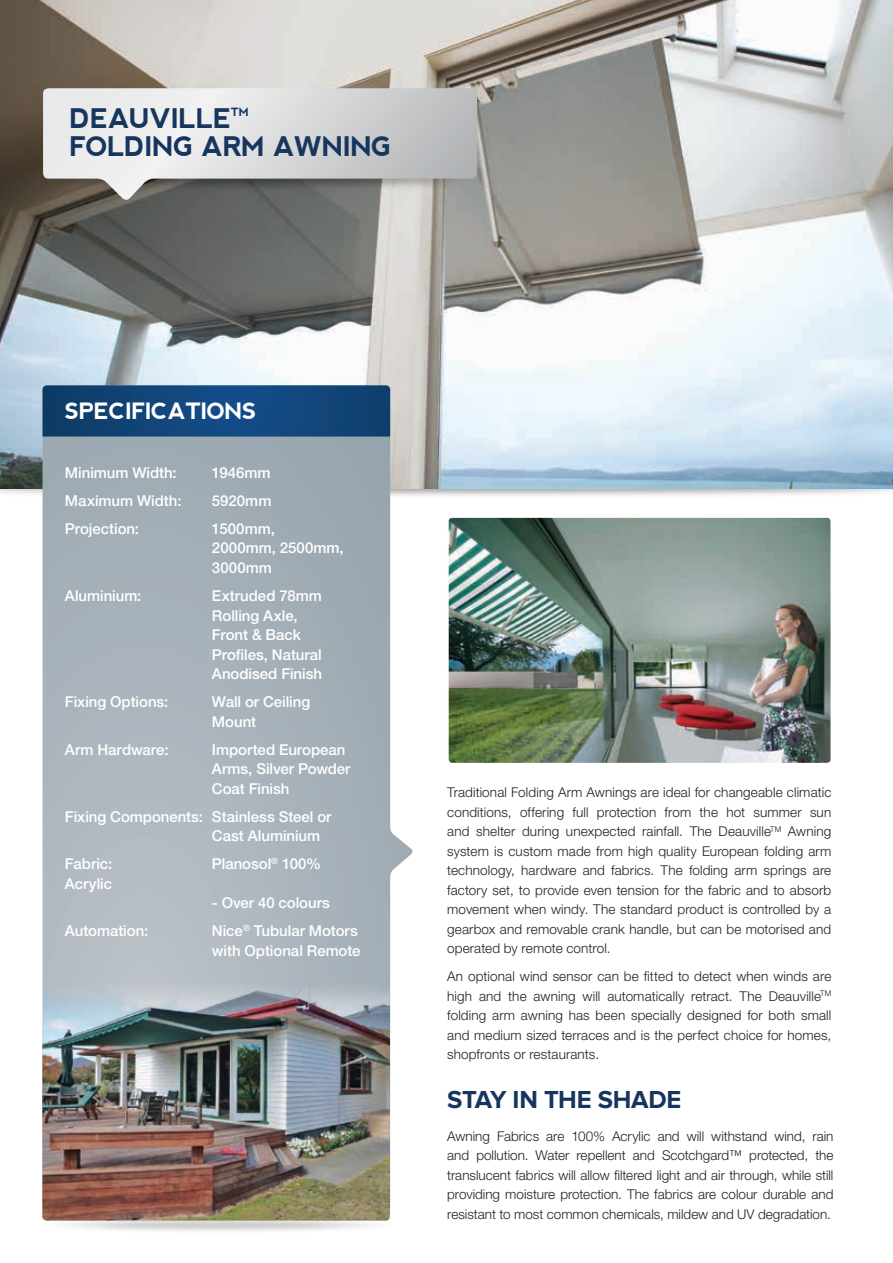
<style>
.page{position:relative;width:893px;height:1263px;background:#fff}
.page>*{position:absolute;margin:0;border:0;box-sizing:border-box;transform-origin:0 0}
.t1{font:700 27px "nevis";letter-spacing:-.02em;color:#17365e}
.t2{font:700 25.5px "Proxima Nova";letter-spacing:-.01em;color:#17365e}
.t3{font:700 22.5px "nevis";letter-spacing:-.02em;color:#fff}
.t4{font:500 15px/19.5px "Helvetica Neue LT Std";letter-spacing:-.005em;color:#fff}
.t5{font:300 13.5px/19.5px "Helvetica Neue LT Std";letter-spacing:.005em;color:#231f20;text-align:justify}
.t6{font:700 11.4px "nevis";color:#17365e}
</style>
<div class="page">
<img style="left:450px;top:519px;width:379px;height:242px">
<div style="left:447px;top:516px;width:385px;height:248px;border:2px solid #fff;border-radius:4px"></div>
<img style="left:0;top:488px;width:892px;height:23px">
<img style="left:0;top:0;width:892px;height:488px">
<svg style="left:43px;top:385px;width:371px;height:823px;background:#aeb7be"></svg>
<svg style="left:43px;top:385px;width:347px;height:51px;background:#124579"></svg>
<img style="left:42px;top:935px;width:348px;height:286px">
<svg style="left:892px;top:0;width:1px;height:491px"></svg>
<img style="left:29px;top:138px;width:470px;height:69px">
<svg style="left:43px;top:88px;width:434px;height:114px;background:#c6c6c6"></svg>
<h1 class="t1" style="left:70px;top:103px;width:163px">DEAUVILLE</h1>
<p class="t6" style="left:231px;top:106px;width:19px">TM</p>
<h1 class="t1" style="left:70px;top:131px;width:324px">FOLDING ARM AWNING</h1>
<h3 class="t3" style="left:65px;top:398px;width:193px">SPECIFICATIONS</h3>
<p class="t4" style="left:65px;top:463px;width:113px">Minimum Width:</p>
<p class="t4" style="left:212px;top:463px;width:60px">1946mm</p>
<p class="t4" style="left:65px;top:491px;width:118px">Maximum Width:</p>
<p class="t4" style="left:212px;top:491px;width:61px">5920mm</p>
<p class="t4" style="left:65px;top:519px;width:76px">Projection:</p>
<p class="t4" style="left:212px;top:519px;width:133px">1500mm,<br>2000mm, 2500mm,<br>3000mm</p>
<p class="t4" style="left:65px;top:586px;width:78px">Aluminium:</p>
<p class="t4" style="left:212px;top:586px;width:112px">Extruded 78mm<br>Rolling Axle,<br>Front &amp; Back<br>Profiles, Natural<br>Anodised Finish</p>
<p class="t4" style="left:65px;top:692px;width:105px">Fixing Options:</p>
<p class="t4" style="left:212px;top:692px;width:100px">Wall or Ceiling<br>Mount</p>
<p class="t4" style="left:65px;top:739px;width:105px">Arm Hardware:</p>
<p class="t4" style="left:212px;top:739px;width:140px">Imported European<br>Arms, Silver Powder<br>Coat Finish</p>
<p class="t4" style="left:212px;top:806px;width:121px;text-indent:-147px">Fixing Components: Stainless Steel or<br>Cast Aluminium</p>
<p class="t4" style="left:65px;top:854px;width:49px">Fabric:</p>
<p class="t4" style="left:212px;top:854px;width:111px">Planosol<sup>®</sup> 100%</p>
<p class="t4" style="left:65px;top:873px;width:49px">Acrylic</p>
<p class="t4" style="left:212px;top:893px;width:119px">- Over 40 colours</p>
<p class="t4" style="left:65px;top:921px;width:85px">Automation:</p>
<p class="t4" style="left:212px;top:921px;width:150px">Nice<sup>®</sup> Tubular Motors with Optional Remote</p>
<p class="t5" style="left:447px;top:782px;width:386px">Traditional Folding Arm Awnings are ideal for changeable climatic conditions, offering full protection from the hot summer sun and shelter during unexpected rainfall. The Deauville<sup>TM</sup> Awning system is custom made from high quality European folding arm technology, hardware and fabrics. The folding arm springs are factory set, to provide even tension for the fabric and to absorb movement when windy. The standard product is controlled by a gearbox and removable crank handle, but can be motorised and operated by remote control.</p>
<p class="t5" style="left:447px;top:966px;width:386px">An optional wind sensor can be fitted to detect when winds are high and the awning will automatically retract. The Deauville<sup>TM </sup>folding arm awning has been specially designed for both small and medium sized terraces and is the perfect choice for homes, shopfronts or restaurants.</p>
<h2 class="t2" style="left:447px;top:1088px;width:236px">STAY IN THE SHADE</h2>
<p class="t5" style="left:447px;top:1126px;width:388px">Awning Fabrics are 100% Acrylic and will withstand wind, rain and pollution. Water repellent and Scotchgard™ protected, the translucent fabrics will allow filtered light and air through, while still providing moisture protection. The fabrics are colour durable and resistant to most common chemicals, mildew and UV degradation.</p>
</div>
